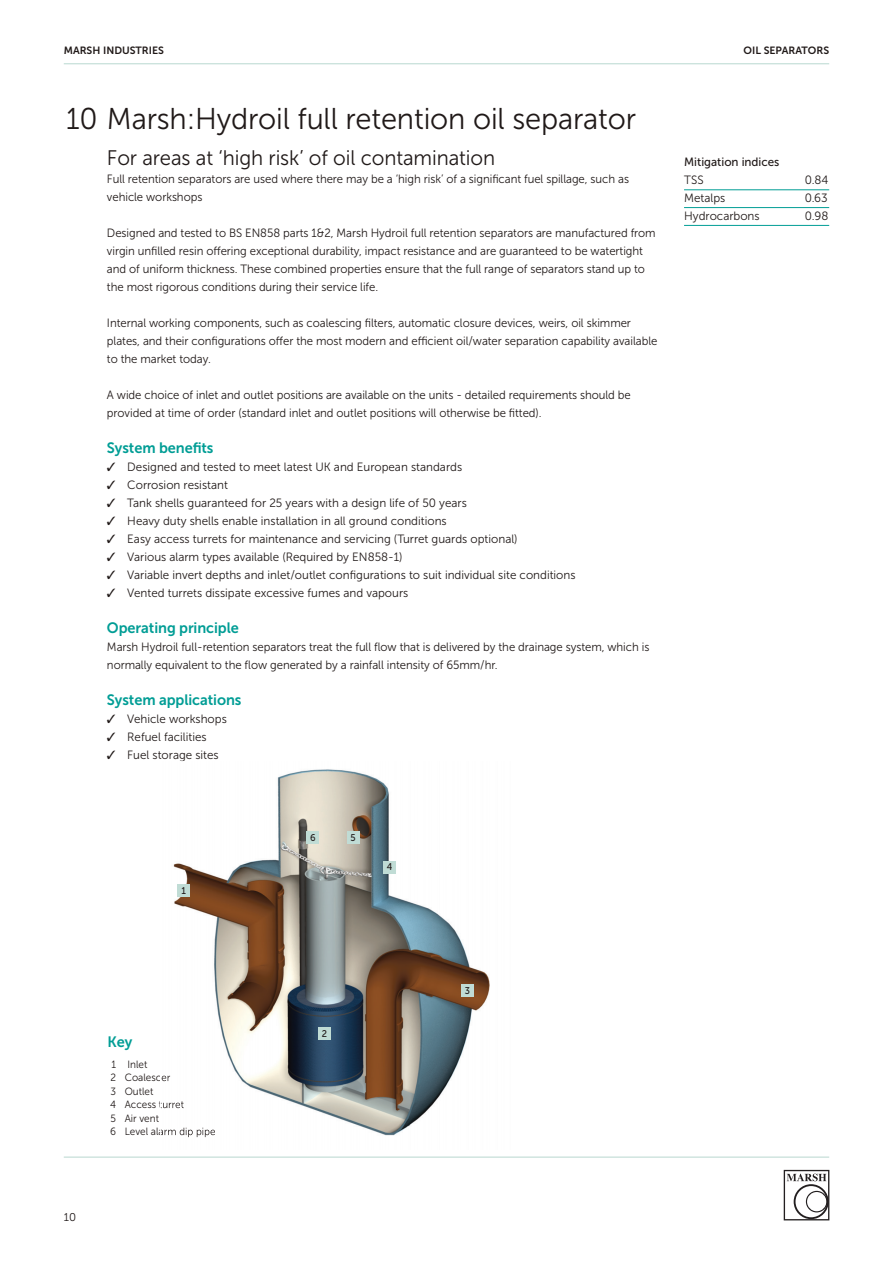
<style>
.page{position:relative;width:893px;height:1263px;background:#fff}
.page>*{position:absolute;margin:0;border:0;box-sizing:border-box;transform-origin:0 0}
.t1{font:30px "Museo Sans 300";letter-spacing:-.005em;color:#201918}
.t2{font:21px "Museo Sans 300";letter-spacing:-.005em;color:#201918}
.t3{font:15px "Museo Sans 700";letter-spacing:-.005em;color:#009d95}
.t4{font:12px/18px "Museo Sans 300";letter-spacing:-.005em;color:#201918;scale:.95 1}
.t5{font:12px "Museo Sans 300";letter-spacing:-.005em;color:#201918}
.t6{font:12px "Museo Sans 500";color:#201918}
.t7{font:11.25px "Museo Sans 300";color:#201918}
.t8{font:10.5px/13.5px "Museo Sans 300";color:#201918;scale:.95 1}
.t9{font:10.5px "Museo Sans 700";color:#201918}
.t10{font:9.75px "Museo Sans 500";color:#201918;scale:.95 1}
</style>
<div class="page">
<hr style="left:64px;top:63px;width:765px;height:1px;background:#c0dcd5">
<svg style="left:784px;top:1170px;width:45px;height:50px"></svg>
<hr style="left:64px;top:1156px;width:765px;height:2px;background:#c0dcd5">
<img style="left:161px;top:769px;width:329px;height:369px">
<svg style="left:161px;top:1076px;width:9px;height:5px"></svg>
<img style="left:161px;top:1101px;width:23px;height:7px">
<img style="left:161px;top:1128px;width:54px;height:9px">
<div style="left:178px;top:884px;width:12px;height:13px;background:#c0dcd5"></div>
<div style="left:318px;top:1027px;width:13px;height:13px;background:#c0dcd5"></div>
<div style="left:383px;top:861px;width:13px;height:12px;background:#c0dcd5"></div>
<div style="left:347px;top:831px;width:13px;height:13px;background:#c0dcd5"></div>
<div style="left:461px;top:984px;width:13px;height:13px;background:#c0dcd5"></div>
<div style="left:307px;top:831px;width:12px;height:13px;background:#c0dcd5"></div>
<hr style="left:684px;top:190px;width:145px;height:1px;background:#009d95">
<hr style="left:684px;top:207px;width:145px;height:1px;background:#009d95">
<hr style="left:684px;top:225px;width:145px;height:1px;background:#009d95">
<p class="t9" style="left:64px;top:46px;width:102px">MARSH INDUSTRIES</p>
<p class="t9" style="left:743px;top:46px;width:87px">OIL SEPARATORS</p>
<h1 class="t1" style="left:66px;top:108px;width:571px">10 Marsh:Hydroil full retention oil separator</h1>
<h2 class="t2" style="left:107px;top:150px;width:390px">For areas at ‘high risk’ of oil contamination</h2>
<p class="t4" style="left:107px;top:171px;width:551px">Full retention separators are used where there may be a ‘high risk’ of a significant fuel spillage, such as vehicle workshops</p>
<p class="t4" style="left:107px;top:225px;width:579px">Designed and tested to BS EN858 parts 1&amp;2, Marsh Hydroil full retention separators are manufactured from virgin unfilled resin offering exceptional durability, impact resistance and are guaranteed to be watertight and of uniform thickness. These combined properties ensure that the full range of separators stand up to the most rigorous conditions during their service life.</p>
<p class="t4" style="left:107px;top:315px;width:581px">Internal working components, such as coalescing filters, automatic closure devices, weirs, oil skimmer plates, and their configurations offer the most modern and efficient oil/water separation capability available to the market today.</p>
<p class="t4" style="left:107px;top:387px;width:553px">A wide choice of inlet and outlet positions are available on the units - detailed requirements should be provided at time of order (standard inlet and outlet positions will otherwise be fitted).</p>
<p class="t3" style="left:107px;top:442px;width:108px">System benefits</p>
<p class="t5" style="left:107px;top:462px;width:357px">✓ Designed and tested to meet latest UK and European standards</p>
<p class="t5" style="left:107px;top:480px;width:123px">✓ Corrosion resistant</p>
<p class="t5" style="left:107px;top:498px;width:361px">✓ Tank shells guaranteed for 25 years with a design life of 50 years</p>
<p class="t5" style="left:107px;top:516px;width:341px">✓ Heavy duty shells enable installation in all ground conditions</p>
<p class="t5" style="left:107px;top:534px;width:412px">✓ Easy access turrets for maintenance and servicing (Turret guards optional)</p>
<p class="t5" style="left:107px;top:552px;width:297px">✓ Various alarm types available (Required by EN858-1)</p>
<p class="t5" style="left:107px;top:570px;width:470px">✓ Variable invert depths and inlet/outlet configurations to suit individual site conditions</p>
<p class="t5" style="left:107px;top:588px;width:303px">✓ Vented turrets dissipate excessive fumes and vapours</p>
<p class="t3" style="left:107px;top:622px;width:133px">Operating principle</p>
<p class="t4" style="left:107px;top:639px;width:572px">Marsh Hydroil full-retention separators treat the full flow that is delivered by the drainage system, which is normally equivalent to the flow generated by a rainfall intensity of 65mm/hr.</p>
<p class="t3" style="left:107px;top:694px;width:136px">System applications</p>
<p class="t5" style="left:107px;top:714px;width:122px">✓ Vehicle workshops</p>
<p class="t5" style="left:107px;top:732px;width:101px">✓ Refuel facilities</p>
<p class="t5" style="left:107px;top:750px;width:113px">✓ Fuel storage sites</p>
<p class="t6" style="left:684px;top:157px;width:97px">Mitigation indices</p>
<p class="t5" style="left:684px;top:175px;width:21px">TSS</p>
<p class="t5" style="left:805px;top:175px;width:25px">0.84</p>
<p class="t5" style="left:684px;top:193px;width:43px">Metalps</p>
<p class="t5" style="left:805px;top:193px;width:25px">0.63</p>
<p class="t5" style="left:684px;top:211px;width:77px">Hydrocarbons</p>
<p class="t5" style="left:805px;top:211px;width:25px">0.98</p>
<p class="t10" style="left:182px;top:887px;width:6px">1</p>
<p class="t10" style="left:310px;top:834px;width:7px">6</p>
<p class="t10" style="left:351px;top:834px;width:7px">5</p>
<p class="t10" style="left:387px;top:863px;width:7px">4</p>
<p class="t7" style="left:64px;top:1213px;width:14px">10</p>
<p class="t3" style="left:107px;top:1036px;width:26px">Key</p>
<p class="t8" style="left:110px;top:1058px;width:112px">1 Inlet<br>2 Coalescer<br>3 Outlet<br>4 Access turret<br>5 Air vent<br>6 Level alarm dip pipe</p>
<p class="t10" style="left:322px;top:1030px;width:7px">2</p>
<p class="t10" style="left:465px;top:987px;width:7px">3</p>
</div>
